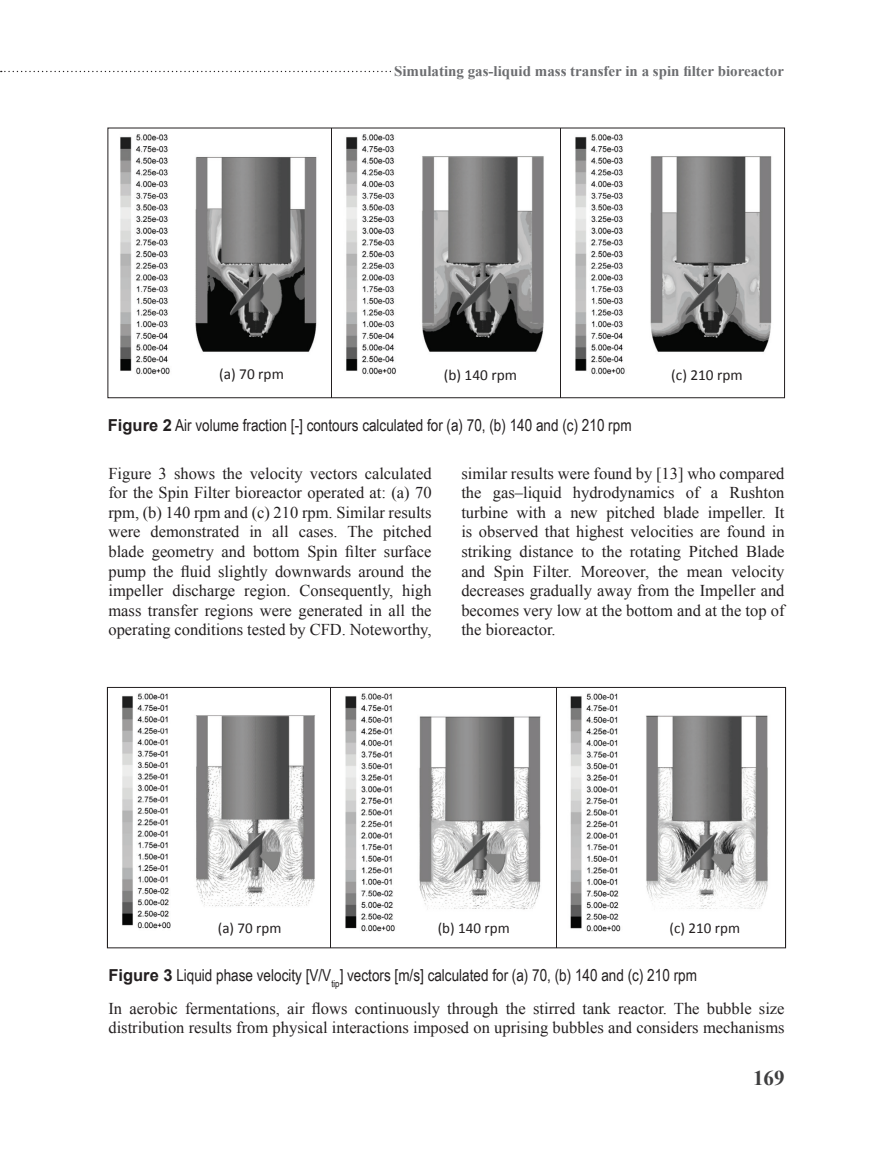
<style>
.page{position:relative;width:893px;height:1170px;background:#fff}
.page>*{position:absolute;margin:0;border:0;box-sizing:border-box;transform-origin:0 0}
.t1{font:700 21px "Times New Roman";color:#3e3e3f}
.t2{font:16.5px/19.5px "Times New Roman";color:#231f20;text-align:justify}
.t3{font:16.5px "Arial Narrow";color:#231f20}
.t4{font:15.3px "Calibri";color:#231f20}
.t5{font:700 15px "Times New Roman";color:#6c6d70}
.t6{font:15px "Calibri";color:#231f20}
.s1{font-family:"Arial";font-weight:700}
</style>
<div class="page">
<svg style="left:1px;top:71px;width:390px;height:1px"></svg>
<hr style="left:332px;top:128px;width:1px;height:270px;background:#231f20">
<hr style="left:560px;top:128px;width:1px;height:270px;background:#231f20">
<img style="left:120px;top:134px;width:197px;height:241px">
<img style="left:346px;top:134px;width:198px;height:241px">
<img style="left:575px;top:134px;width:197px;height:241px">
<div style="left:108px;top:128px;width:677px;height:270px;border:1px solid #231f20"></div>
<hr style="left:330px;top:687px;width:1px;height:260px;background:#231f20">
<hr style="left:556px;top:687px;width:1px;height:260px;background:#231f20">
<img style="left:122px;top:693px;width:193px;height:236px">
<img style="left:345px;top:693px;width:196px;height:239px">
<img style="left:570px;top:693px;width:198px;height:239px">
<div style="left:107px;top:687px;width:679px;height:261px;border:1px solid #231f20"></div>
<p class="t5" style="left:394px;top:61px;width:392px">Simulating gas-liquid mass transfer in a spin filter bioreactor</p>
<p class="t4" style="left:219px;top:364px;width:66px">(a) 70 rpm</p>
<p class="t4" style="left:444px;top:365px;width:75px">(b) 140 rpm</p>
<p class="t4" style="left:671px;top:365px;width:73px">(c) 210 rpm</p>
<p class="t3" style="left:108px;top:413px;width:525px"><span class="s1">Figure 2</span> Air volume fraction [-] contours calculated for (a) 70, (b) 140 and (c) 210 rpm</p>
<p class="t2" style="left:108px;top:463px;width:325px">Figure 3 shows the velocity vectors calculated for the Spin Filter bioreactor operated at: (a) 70 rpm, (b) 140 rpm and (c) 210 rpm. Similar results were demonstrated in all cases. The pitched blade geometry and bottom Spin filter surface pump the fluid slightly downwards around the impeller discharge region. Consequently, high mass transfer regions were generated in all the operating conditions tested by CFD. Noteworthy,</p>
<p class="t2" style="left:461px;top:463px;width:325px">similar results were found by [13] who compared the gas–liquid hydrodynamics of a Rushton turbine with a new pitched blade impeller. It is observed that highest velocities are found in striking distance to the rotating Pitched Blade and Spin Filter. Moreover, the mean velocity decreases gradually away from the Impeller and becomes very low at the bottom and at the top of the bioreactor.</p>
<p class="t6" style="left:218px;top:918px;width:65px">(a) 70 rpm</p>
<p class="t6" style="left:438px;top:918px;width:73px">(b) 140 rpm</p>
<p class="t6" style="left:670px;top:918px;width:72px">(c) 210 rpm</p>
<p class="t3" style="left:108px;top:963px;width:590px"><span class="s1">Figure 3</span> Liquid phase velocity [V/V<sub>tip</sub>] vectors [m/s] calculated for (a) 70, (b) 140 and (c) 210 rpm</p>
<p class="t2" style="left:108px;top:997px;width:678px">In aerobic fermentations, air flows continuously through the stirred tank reactor. The bubble size distribution results from physical interactions imposed on uprising bubbles and considers mechanisms</p>
<p class="t1" style="left:753px;top:1063px;width:33px">169</p>
</div>
